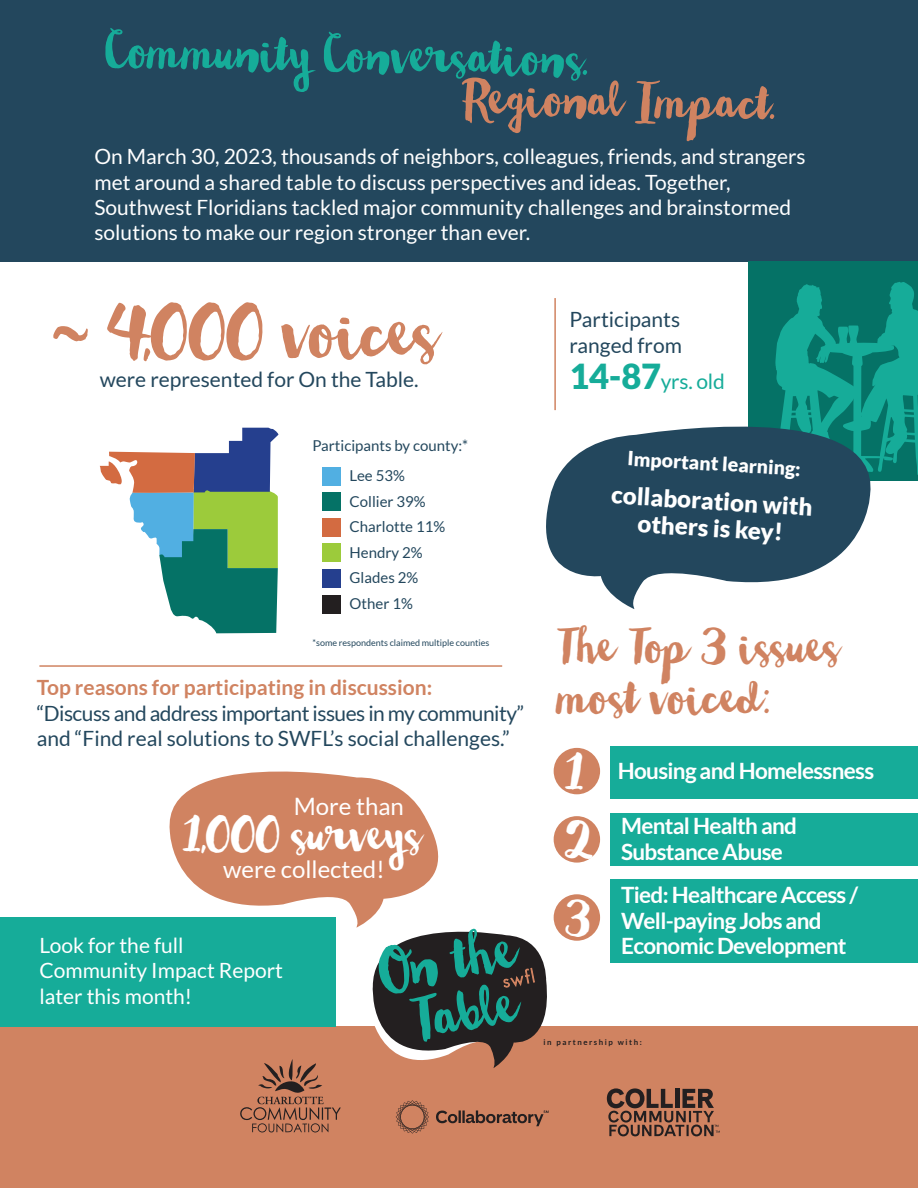
<style>
.page{position:relative;width:918px;height:1188px;background:#fff}
.page>*{position:absolute;margin:0;border:0;box-sizing:border-box;transform-origin:0 0}
.t1{font:71.25px "Wanderlust Letters Pro";color:#d08361}
.t2{font:49.5px "Wanderlust Letters Pro";color:#16ac99}
.t3{font:49.5px "Wanderlust Letters Pro";color:#d08361}
.t4{font:47.25px/51px "Wanderlust Letters Pro";color:#d08361}
.t5{font:47.25px/67.8px "Wanderlust Letters Pro";color:#fff}
.t6{font:46.5px "Wanderlust Letters Pro";color:#fff}
.t7{font:900 24px/27px "Lato";color:#fff;text-align:center}
.t8{font:24px "Lato";color:#fff}
.t9{font:700 22.5px/25.5px "Lato";letter-spacing:-.03em;color:#fff}
.t10{font:21px/25.2px "Lato";color:#fff}
.t11{font:21px/25.5px "Lato";letter-spacing:-.025em;color:#23475d}
.t12{font:21px/25.5px "Lato";color:#23475d}
.t13{font:700 21px "Lato";color:#d08361}
.t14{font:21px "Lato";letter-spacing:-.01em;color:#16ac99}
.t15{font:900 19.5px "Lato";color:#fff}
.t16{font:15px/25.5px "Lato";color:#23475d}
.t17{font:9px "Lato";color:#23475d}
.t18{font:700 7.8px "Lato";letter-spacing:.2em;color:#231f20}
.s1{font-weight:900;font-size:34.5px}
</style>
<div class="page">
<div style="left:610px;top:746px;width:308px;height:53px;background:#16ac99"></div>
<div style="left:610px;top:813px;width:308px;height:53px;background:#16ac99"></div>
<div style="left:610px;top:879px;width:308px;height:84px;background:#16ac99"></div>
<div style="left:0;top:0;width:918px;height:261px;background:#23475d"></div>
<div style="left:0;top:1027px;width:918px;height:161px;background:#d08361"></div>
<svg style="left:436px;top:1110px;width:113px;height:16px"></svg>
<svg style="left:396px;top:1100px;width:33px;height:34px"></svg>
<svg style="left:607px;top:1088px;width:113px;height:48px"></svg>
<svg style="left:240px;top:1059px;width:101px;height:74px"></svg>
<svg style="left:355px;top:928px;width:198px;height:140px"></svg>
<div style="left:0;top:917px;width:335px;height:110px;background:#16ac99"></div>
<div style="left:748px;top:261px;width:170px;height:220px;background:#057266"></div>
<svg style="left:775px;top:282px;width:143px;height:193px"></svg>
<hr style="left:554px;top:298px;width:2px;height:112px;background:#d08361">
<svg style="left:546px;top:394px;width:336px;height:215px;fill:#23475d"></svg>
<hr style="left:39px;top:665px;width:463px;height:2px;background:#d08361">
<svg style="left:169px;top:771px;width:270px;height:157px;fill:#d08361"></svg>
<svg style="left:100px;top:428px;width:179px;height:205px"></svg>
<div style="left:322px;top:467px;width:18px;height:19px;background:#51afe2"></div>
<div style="left:322px;top:492px;width:18px;height:19px;background:#057266"></div>
<div style="left:322px;top:518px;width:18px;height:18px;background:#d36b41"></div>
<div style="left:322px;top:543px;width:18px;height:19px;background:#9ccb3b"></div>
<div style="left:322px;top:569px;width:18px;height:18px;background:#253f8e"></div>
<div style="left:322px;top:595px;width:18px;height:19px;background:#231f20"></div>
<div style="left:554px;top:748px;width:46px;height:46px;background:#d08361;border-radius:50%"></div>
<div style="left:554px;top:816px;width:46px;height:47px;background:#d08361;border-radius:50%"></div>
<div style="left:554px;top:894px;width:46px;height:47px;background:#d08361;border-radius:50%"></div>
<h2 class="t2" style="left:107px;top:21px;width:485px;rotate:1deg">Community Conversations.</h2>
<h2 class="t3" style="left:466px;top:68px;width:313px;rotate:1deg">Regional Impact.</h2>
<p class="t10" style="left:94px;top:144px;width:713px">On March 30, 2023, thousands of neighbors, colleagues, friends, and strangers met around a shared table to discuss perspectives and ideas. Together, Southwest Floridians tackled major community challenges and brainstormed solutions to make our region stronger than ever.</p>
<h1 class="t1" style="left:53px;top:290px;width:388px">~ 4,000 voices</h1>
<p class="t12" style="left:100px;top:367px;width:320px">were represented for On the Table.</p>
<p class="t16" style="left:313px;top:432px;width:157px">Participants by county:*</p>
<p class="t16" style="left:350px;top:463px;width:97px">Lee 53%<br>Collier 39%<br>Charlotte 11%<br>Hendry 2%<br>Glades 2%<br>Other 1%</p>
<p class="t17" style="left:313px;top:637px;width:178px">*some respondents claimed multiple counties</p>
<p class="t13" style="left:37px;top:676px;width:397px">Top reasons for participating in discussion:</p>
<p class="t11" style="left:37px;top:700px;width:489px">“Discuss and address important issues in my community” and “Find real solutions to SWFL’s social challenges.”</p>
<p class="t8" style="left:294px;top:793px;width:112px">More than</p>
<h3 class="t6" style="left:184px;top:807px;width:240px">1,000 surveys</h3>
<p class="t8" style="left:223px;top:856px;width:163px">were collected!</p>
<p class="t10" style="left:39px;top:932px;width:245px">Look for the full<br>Community Impact Report later this month!</p>
<p class="t12" style="left:570px;top:307px;width:114px">Participants ranged from</p>
<p class="t14" style="left:570px;top:369px;width:157px"><span class="s1">14-87</span>yrs. old</p>
<p class="t15" style="left:628px;top:448px;width:175px;rotate:3deg">Important learning:</p>
<p class="t7" style="left:613px;top:480px;width:203px;rotate:4deg">collaboration with others is key!</p>
<h3 class="t4" style="left:557px;top:620px;width:285px">The Top 3 issues most voiced:</h3>
<h3 class="t5" style="left:566px;top:738px;width:29px">1<br>2</h3>
<h3 class="t5" style="left:566px;top:883px;width:27px">3</h3>
<p class="t9" style="left:618px;top:758px;width:258px">Housing and Homelessness</p>
<p class="t9" style="left:621px;top:813px;width:177px">Mental Health and<br>Substance Abuse</p>
<p class="t9" style="left:621px;top:882px;width:239px">Tied: Healthcare Access /<br>Well-paying Jobs and<br>Economic Development</p>
<p class="t18" style="left:544px;top:1037px;width:100px">in partnership with:</p>
</div>
